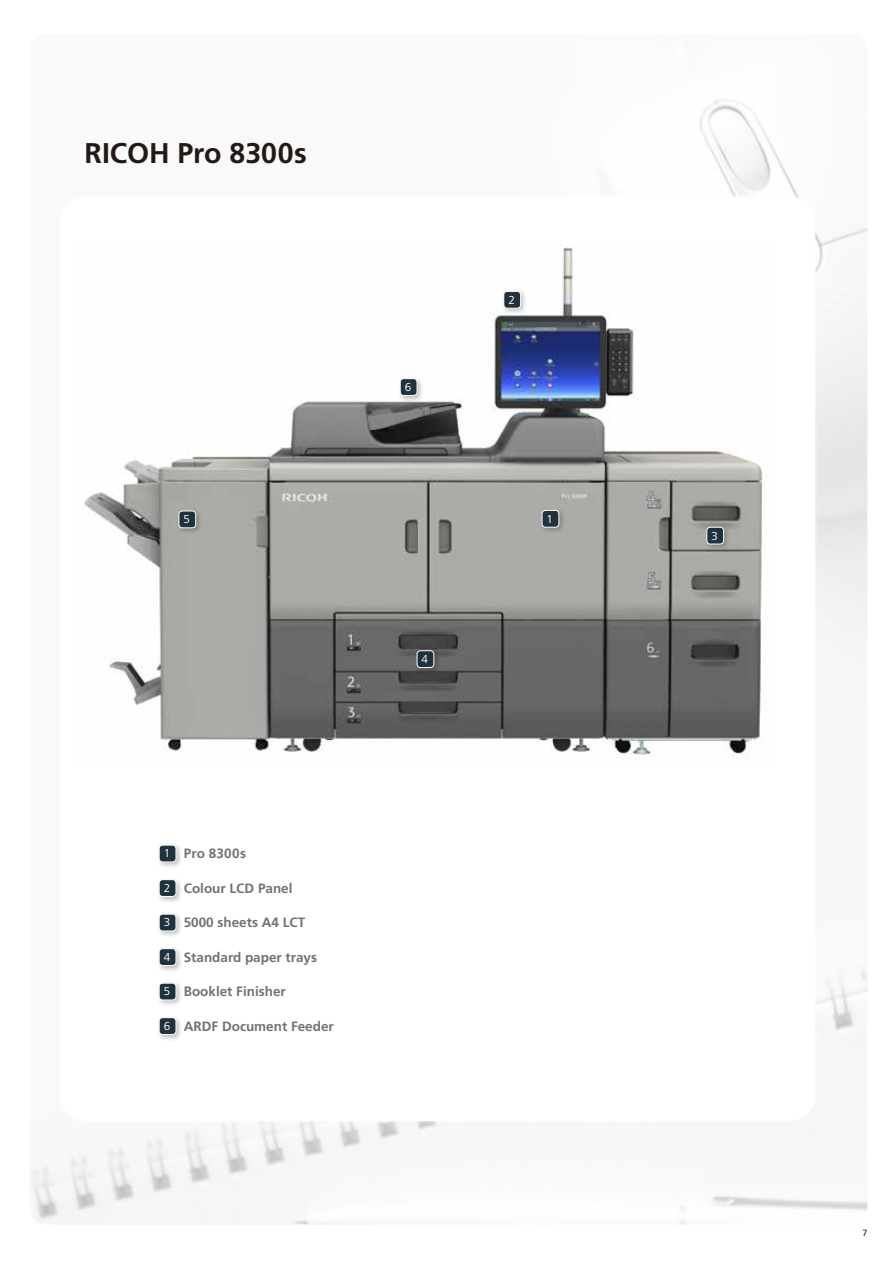
<style>
.page{position:relative;width:893px;height:1263px;background:#fff}
.page>*{position:absolute;margin:0;border:0;box-sizing:border-box;transform-origin:0 0}
.t1{font:700 28.5px "Frutiger";color:#231916}
.t2{font:700 13.5px "Frutiger";color:#727272}
.t3{font:12px "Frutiger Next LTW1 G";color:#fff}
.t4{font:9px "Frutiger";color:#231916}
.s1{font-family:"Frutiger Next LTW1 G";font-weight:400;font-size:12px;color:#fff}
</style>
<div class="page">
<img style="left:30px;top:100px;width:837px;height:1125px">
<div style="left:60px;top:197px;width:755px;height:924px;background:#fff;border-radius:28px"></div>
<div style="left:157px;top:842px;width:26px;height:27px;background:#231916;opacity:.29"></div>
<div style="left:159px;top:845px;width:17px;height:17px;background:#20323e;border-radius:3px"></div>
<div style="left:159px;top:845px;width:17px;height:17px;border:1px solid #fff;border-radius:3px"></div>
<div style="left:157px;top:877px;width:26px;height:26px;background:#231916;opacity:.29"></div>
<div style="left:159px;top:880px;width:17px;height:16px;background:#20323e;border-radius:3px"></div>
<div style="left:159px;top:879px;width:17px;height:18px;border:1px solid #fff;border-radius:3px"></div>
<div style="left:157px;top:911px;width:26px;height:27px;background:#231916;opacity:.29"></div>
<div style="left:159px;top:914px;width:17px;height:17px;background:#20323e;border-radius:3px"></div>
<div style="left:159px;top:914px;width:17px;height:17px;border:1px solid #fff;border-radius:3px"></div>
<div style="left:157px;top:946px;width:26px;height:26px;background:#231916;opacity:.29"></div>
<div style="left:159px;top:949px;width:17px;height:16px;background:#20323e;border-radius:3px"></div>
<div style="left:159px;top:948px;width:17px;height:18px;border:1px solid #fff;border-radius:3px"></div>
<div style="left:157px;top:980px;width:26px;height:27px;background:#231916;opacity:.29"></div>
<div style="left:159px;top:983px;width:17px;height:17px;background:#20323e;border-radius:3px"></div>
<div style="left:159px;top:983px;width:17px;height:17px;border:1px solid #fff;border-radius:3px"></div>
<div style="left:157px;top:1015px;width:26px;height:26px;background:#231916;opacity:.29"></div>
<div style="left:159px;top:1018px;width:17px;height:16px;background:#20323e;border-radius:3px"></div>
<div style="left:159px;top:1017px;width:17px;height:18px;border:1px solid #fff;border-radius:3px"></div>
<img style="left:84px;top:247px;width:682px;height:512px">
<div style="left:539px;top:507px;width:27px;height:27px;background:#231916;opacity:.29"></div>
<div style="left:542px;top:510px;width:17px;height:17px;background:#20323e;border-radius:3px"></div>
<div style="left:542px;top:510px;width:17px;height:17px;border:1px solid #fff;border-radius:3px"></div>
<div style="left:501px;top:288px;width:27px;height:27px;background:#231916;opacity:.29"></div>
<div style="left:504px;top:291px;width:17px;height:17px;background:#20323e;border-radius:3px"></div>
<div style="left:503px;top:291px;width:18px;height:17px;border:1px solid #fff;border-radius:3px"></div>
<div style="left:704px;top:524px;width:27px;height:27px;background:#231916;opacity:.29"></div>
<div style="left:707px;top:527px;width:17px;height:17px;background:#20323e;border-radius:3px"></div>
<div style="left:706px;top:527px;width:18px;height:17px;border:1px solid #fff;border-radius:3px"></div>
<div style="left:176px;top:508px;width:27px;height:27px;background:#231916;opacity:.29"></div>
<div style="left:179px;top:511px;width:17px;height:17px;background:#20323e;border-radius:3px"></div>
<div style="left:179px;top:511px;width:17px;height:17px;border:1px solid #fff;border-radius:3px"></div>
<div style="left:398px;top:376px;width:26px;height:26px;background:#231916;opacity:.29"></div>
<div style="left:400px;top:379px;width:17px;height:16px;background:#20323e;border-radius:3px"></div>
<div style="left:400px;top:378px;width:17px;height:18px;border:1px solid #fff;border-radius:3px"></div>
<div style="left:414px;top:648px;width:27px;height:26px;background:#231916;opacity:.29"></div>
<div style="left:417px;top:651px;width:17px;height:16px;background:#20323e;border-radius:3px"></div>
<div style="left:417px;top:650px;width:17px;height:18px;border:1px solid #fff;border-radius:3px"></div>
<h1 class="t1" style="left:84px;top:137px;width:224px">RICOH Pro 8300s</h1>
<p class="t3" style="left:405px;top:380px;width:8px">6</p>
<p class="t3" style="left:508px;top:293px;width:8px">2</p>
<p class="t3" style="left:184px;top:513px;width:8px">5</p>
<p class="t3" style="left:547px;top:512px;width:8px">1</p>
<p class="t2" style="left:164px;top:846px;width:84px"><span class="s1">1</span> Pro 8300s</p>
<p class="t2" style="left:164px;top:880px;width:130px"><span class="s1">2</span> Colour LCD Panel</p>
<p class="t2" style="left:164px;top:915px;width:143px"><span class="s1">3</span> 5000 sheets A4 LCT</p>
<p class="t2" style="left:164px;top:949px;width:155px"><span class="s1">4</span> Standard paper trays</p>
<p class="t2" style="left:164px;top:984px;width:124px"><span class="s1">5</span> Booklet Finisher</p>
<p class="t2" style="left:164px;top:1018px;width:172px"><span class="s1">6</span> ARDF Document Feeder</p>
<p class="t3" style="left:422px;top:652px;width:8px">4</p>
<p class="t3" style="left:711px;top:529px;width:8px">3</p>
<p class="t4" style="left:862px;top:1228px;width:7px">7</p>
</div>
